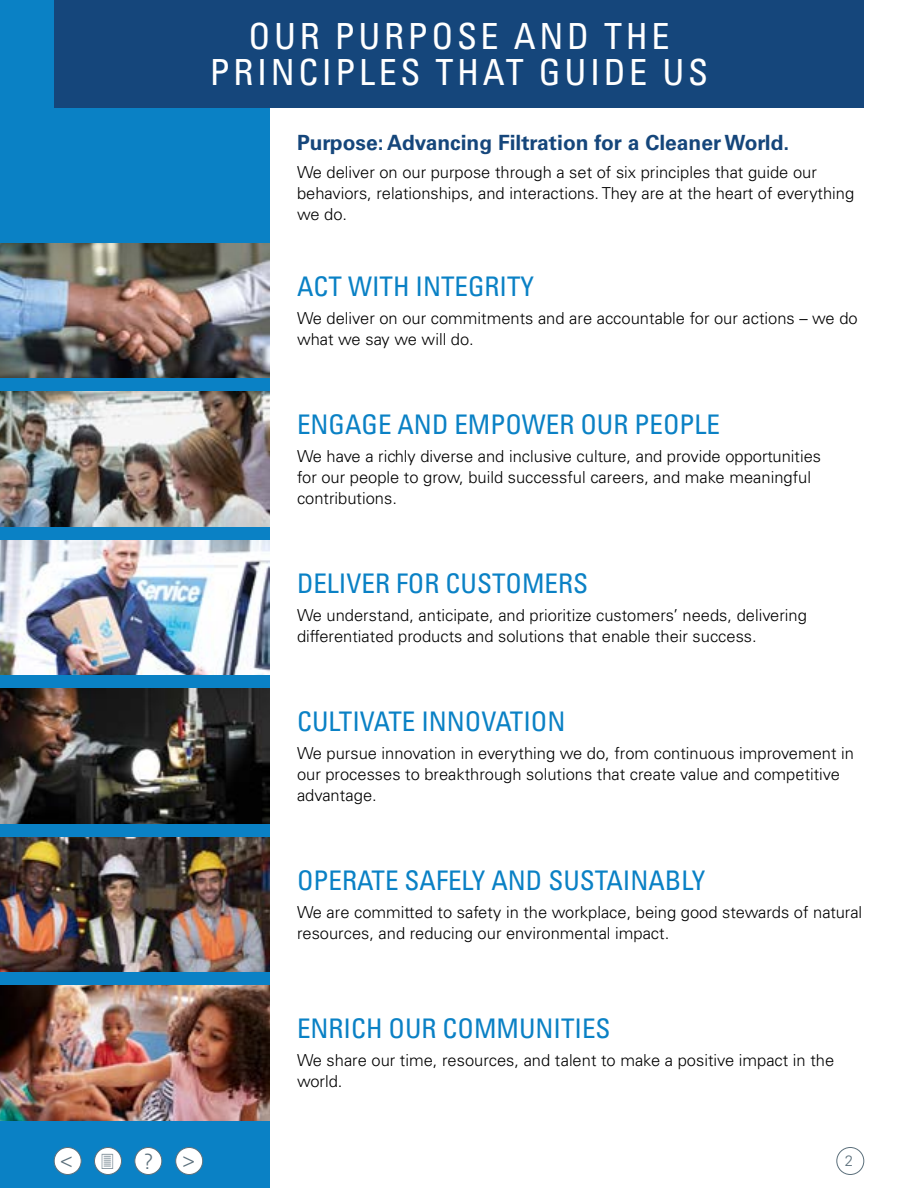
<style>
.page{position:relative;width:918px;height:1188px;background:#fff}
.page>*{position:absolute;margin:0;border:0;box-sizing:border-box;transform-origin:0 0}
.t1{font:condensed 36px/36px "Univers LT Std";letter-spacing:.1em;color:#fff;text-align:center}
.t2{font:condensed 27px "Univers LT Std";color:#0a81c5}
.t3{font:700 21px "Univers LT Std";color:#15467b}
.t4{font:300 21px "Univers LT Std";color:#5c707c}
.t5{font:300 16.5px/21px "Univers LT Std";color:#000}
.t6{font:300 15px "Univers LT Std";color:#5c707c}
</style>
<div class="page">
<div style="left:0;top:0;width:270px;height:1188px;background:#0a81c5"></div>
<img style="left:0;top:243px;width:270px;height:135px">
<img style="left:0;top:540px;width:270px;height:135px">
<img style="left:0;top:688px;width:270px;height:136px">
<div style="left:54px;top:0;width:810px;height:108px;background:#15467b"></div>
<div style="left:54px;top:1148px;width:27px;height:26px;background:#fff;border-radius:50%"></div>
<div style="left:54px;top:1147px;width:27px;height:28px;border:1px solid #5c707c;border-radius:50%"></div>
<div style="left:176px;top:1148px;width:27px;height:26px;background:#fff;border-radius:50%"></div>
<div style="left:176px;top:1147px;width:27px;height:28px;border:1px solid #5c707c;border-radius:50%"></div>
<div style="left:837px;top:1147px;width:27px;height:28px;border:1px solid #5c707c;border-radius:50%"></div>
<div style="left:94px;top:1148px;width:28px;height:26px;background:#fff;border-radius:50%"></div>
<div style="left:94px;top:1147px;width:28px;height:28px;border:1px solid #5c707c;border-radius:50%"></div>
<div style="left:135px;top:1148px;width:27px;height:26px;background:#fff;border-radius:50%"></div>
<div style="left:135px;top:1147px;width:27px;height:28px;border:1px solid #5c707c;border-radius:50%"></div>
<img style="left:0;top:986px;width:270px;height:134px">
<img style="left:0;top:837px;width:270px;height:135px">
<img style="left:0;top:392px;width:270px;height:134px">
<h1 class="t1" style="left:210px;top:18px;width:500px">OUR PURPOSE AND THE<br>PRINCIPLES THAT GUIDE US</h1>
<p class="t3" style="left:297px;top:131px;width:494px">Purpose: Advancing Filtration for a Cleaner World.</p>
<p class="t5" style="left:297px;top:162px;width:559px">We deliver on our purpose through a set of six principles that guide our behaviors, relationships, and interactions. They are at the heart of everything we do.</p>
<h2 class="t2" style="left:297px;top:269px;width:239px">ACT WITH INTEGRITY</h2>
<p class="t5" style="left:297px;top:307px;width:562px">We deliver on our commitments and are accountable for our actions – we do what we say we will do.</p>
<h2 class="t2" style="left:297px;top:407px;width:425px">ENGAGE AND EMPOWER OUR PEOPLE</h2>
<p class="t5" style="left:297px;top:445px;width:526px">We have a richly diverse and inclusive culture, and provide opportunities for our people to grow, build successful careers, and make meaningful contributions.</p>
<h2 class="t2" style="left:297px;top:566px;width:293px">DELIVER FOR CUSTOMERS</h2>
<p class="t5" style="left:297px;top:604px;width:511px">We understand, anticipate, and prioritize customers’ needs, delivering differentiated products and solutions that enable their success.</p>
<h2 class="t2" style="left:297px;top:704px;width:270px">CULTIVATE INNOVATION</h2>
<p class="t5" style="left:297px;top:742px;width:559px">We pursue innovation in everything we do, from continuous improvement in our processes to breakthrough solutions that create value and competitive advantage.</p>
<h2 class="t2" style="left:297px;top:863px;width:410px">OPERATE SAFELY AND SUSTAINABLY</h2>
<p class="t5" style="left:297px;top:901px;width:567px">We are committed to safety in the workplace, being good stewards of natural resources, and reducing our environmental impact.</p>
<h2 class="t2" style="left:297px;top:1012px;width:315px">ENRICH OUR COMMUNITIES</h2>
<p class="t5" style="left:297px;top:1050px;width:539px">We share our time, resources, and talent to make a positive impact in the world.</p>
<p class="t4" style="left:59px;top:1147px;width:15px">&lt;</p>
<p class="t4" style="left:100px;top:1149px;width:55px">✓ ?</p>
<p class="t4" style="left:182px;top:1147px;width:15px">&gt;</p>
<p class="t6" style="left:845px;top:1152px;width:10px">2</p>
</div>
